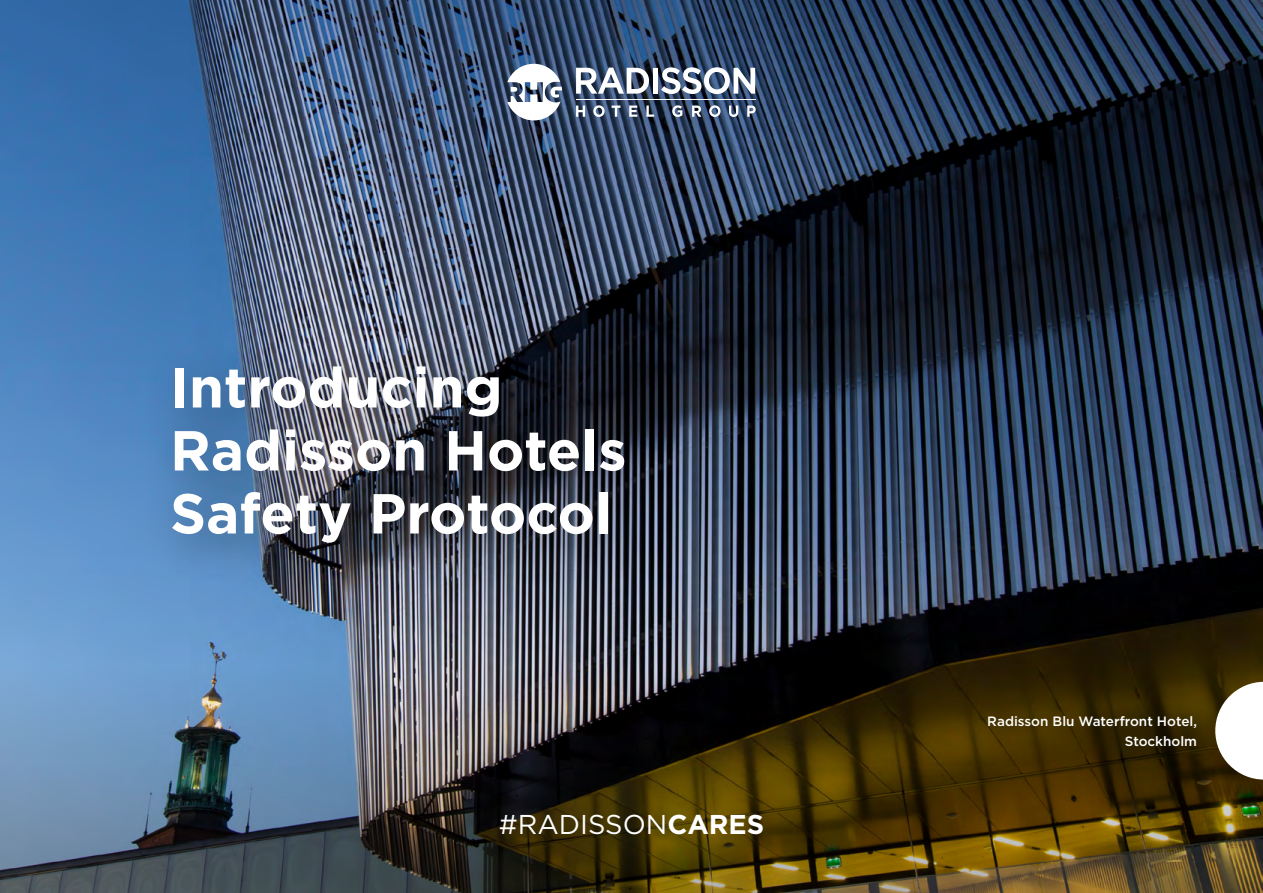
<style>
.page{position:relative;width:1263px;height:893px;background:#fff}
.page>*{position:absolute;margin:0;border:0;box-sizing:border-box;transform-origin:0 0}
.t1{font:700 56.25px/63px "Gotham";color:#fff}
.t2{font:27.15px "Gotham";color:#fff}
.t3{font:500 13.5px/20.2px "Gotham";color:#fff;text-align:right}
.s1{font-weight:700}
</style>
<div class="page">
<img style="left:0;top:0;width:1263px;height:893px">
<svg style="left:576px;top:106px;width:9px;height:11px"></svg>
<svg style="left:593px;top:105px;width:12px;height:12px"></svg>
<svg style="left:612px;top:106px;width:8px;height:11px"></svg>
<svg style="left:629px;top:106px;width:8px;height:11px"></svg>
<svg style="left:646px;top:106px;width:8px;height:11px"></svg>
<svg style="left:672px;top:105px;width:10px;height:12px"></svg>
<svg style="left:692px;top:106px;width:9px;height:11px"></svg>
<svg style="left:709px;top:105px;width:11px;height:12px"></svg>
<svg style="left:729px;top:106px;width:9px;height:11px"></svg>
<svg style="left:747px;top:106px;width:9px;height:11px"></svg>
<svg style="left:576px;top:68px;width:73px;height:26px"></svg>
<div style="left:653px;top:68px;width:5px;height:26px;background:#fff"></div>
<svg style="left:661px;top:67px;width:94px;height:27px"></svg>
<svg style="left:507px;top:64px;width:55px;height:56px"></svg>
<hr style="left:576px;top:99px;width:179px;height:1px;background:#fff">
<div style="left:139px;top:333px;width:539px;height:265px;background:#000;opacity:.2"></div>
<div style="left:975px;top:702px;width:243px;height:66px;background:#000;opacity:.2"></div>
<svg style="left:1215px;top:682px;width:48px;height:98px"></svg>
<p class="t1" style="left:170px;top:356px;width:458px">Introducing<br>Radisson Hotels<br>Safety Protocol</p>
<p class="t2" style="left:499px;top:807px;width:267px">#RADISSON<span class="s1">CARES</span></p>
<p class="t3" style="left:987px;top:711px;width:211px">Radisson Blu Waterfront Hotel,<br>Stockholm</p>
</div>
